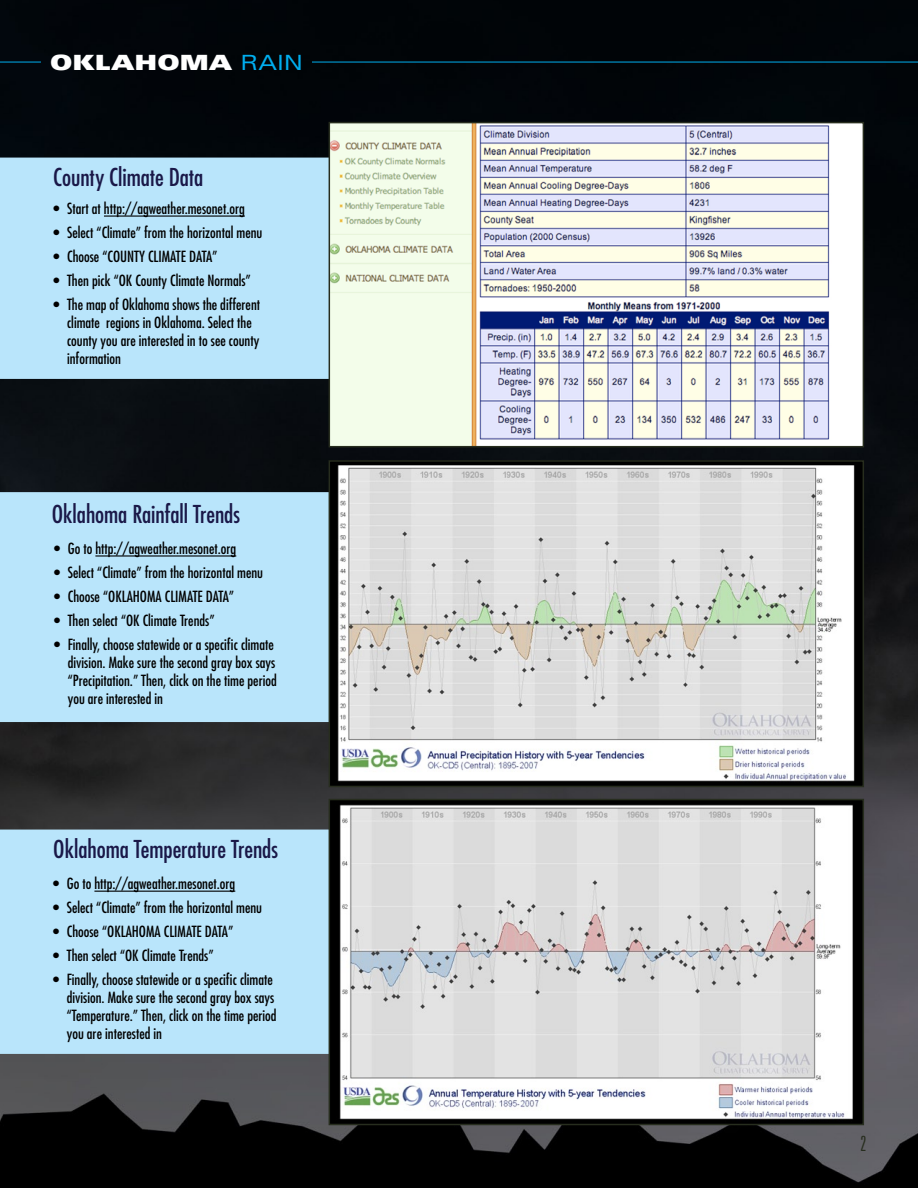
<style>
.page{position:relative;width:918px;height:1188px;background:#fff}
.page>*{position:absolute;margin:0;border:0;box-sizing:border-box;transform-origin:0 0}
.t1{font:condensed 24px "Futura";letter-spacing:-.005em;color:#1a1848}
.t2{font:900 expanded 21px "Univers";letter-spacing:.005em;color:#fff}
.t3{font:300 ultra-condensed 21px "Univers";color:#272d1e}
.t4{font:condensed 15px/18px "Futura";color:#000}
.s1{font-weight:400;color:#00aeef}
</style>
<div class="page">
<img style="left:0;top:0;width:918px;height:1188px">
<div style="left:0;top:492px;width:329px;height:230px;background:#b9e5fb"></div>
<div style="left:0;top:158px;width:329px;height:221px;background:#b9e5fb"></div>
<hr style="left:104px;top:215px;width:141px;height:2px;background:#000">
<hr style="left:95px;top:555px;width:141px;height:2px;background:#000">
<img style="left:332px;top:125px;width:529px;height:319px">
<div style="left:329px;top:122px;width:535px;height:325px;border:2px solid #272d1e"></div>
<div style="left:0;top:830px;width:329px;height:224px;background:#b9e5fb"></div>
<hr style="left:94px;top:891px;width:141px;height:1px;background:#000">
<img style="left:332px;top:802px;width:529px;height:320px">
<div style="left:329px;top:799px;width:535px;height:326px;border:2px solid #272d1e"></div>
<img style="left:332px;top:463px;width:529px;height:321px">
<div style="left:329px;top:460px;width:535px;height:327px;border:2px solid #272d1e"></div>
<hr style="left:312px;top:62px;width:606px;height:1px;background:#00aeef">
<hr style="left:0;top:62px;width:41px;height:1px;background:#00aeef">
<h2 class="t2" style="left:50px;top:50px;width:254px">OKLAHOMA <span class="s1">RAIN</span></h2>
<h1 class="t1" style="left:53px;top:162px;width:152px">County Climate Data</h1>
<p class="t4" style="left:54px;top:199px;width:193px">• Start at http://agweather.mesonet.org</p>
<p class="t4" style="left:54px;top:223px;width:210px">• Select “Climate” from the horizontal menu</p>
<p class="t4" style="left:54px;top:247px;width:165px">• Choose “COUNTY CLIMATE DATA”</p>
<p class="t4" style="left:54px;top:271px;width:199px">• Then pick “OK County Climate Normals”</p>
<p class="t4" style="left:67px;top:295px;width:195px;text-indent:-13px">• The map of Oklahoma shows the different climate regions in Oklahoma. Select the county you are interested in to see county information</p>
<h1 class="t1" style="left:52px;top:499px;width:190px">Oklahoma Rainfall Trends</h1>
<p class="t4" style="left:54px;top:539px;width:183px">• Go to http://agweather.mesonet.org</p>
<p class="t4" style="left:54px;top:563px;width:210px">• Select “Climate” from the horizontal menu</p>
<p class="t4" style="left:54px;top:587px;width:181px">• Choose “OKLAHOMA CLIMATE DATA”</p>
<p class="t4" style="left:54px;top:611px;width:162px">• Then select “OK Climate Trends”</p>
<p class="t4" style="left:68px;top:635px;width:210px;text-indent:-14px">• Finally, choose statewide or a specific climate division. Make sure the second gray box says “Precipitation.” Then, click on the time period you are interested in</p>
<h1 class="t1" style="left:53px;top:834px;width:226px">Oklahoma Temperature Trends</h1>
<p class="t4" style="left:53px;top:874px;width:183px">• Go to http://agweather.mesonet.org</p>
<p class="t4" style="left:53px;top:898px;width:210px">• Select “Climate” from the horizontal menu</p>
<p class="t4" style="left:53px;top:922px;width:181px">• Choose “OKLAHOMA CLIMATE DATA”</p>
<p class="t4" style="left:53px;top:946px;width:162px">• Then select “OK Climate Trends”</p>
<p class="t4" style="left:67px;top:970px;width:211px;text-indent:-14px">• Finally, choose statewide or a specific climate division. Make sure the second gray box says “Temperature.” Then, click on the time period you are interested in</p>
<h2 class="t3" style="left:861px;top:1133px;width:7px">2</h2>
</div>
